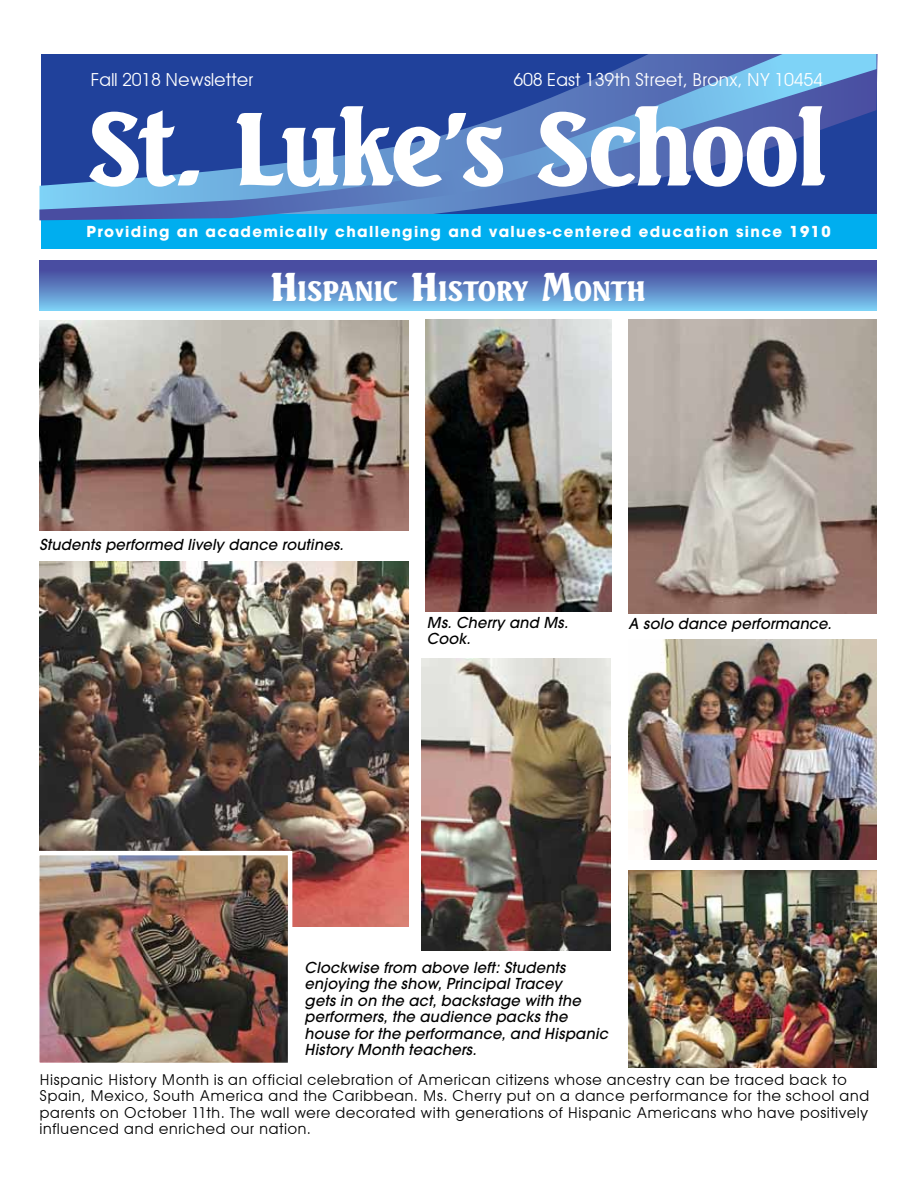
<style>
.page{position:relative;width:918px;height:1188px;background:#fff}
.page>*{position:absolute;margin:0;border:0;box-sizing:border-box;transform-origin:0 0}
.t1{font:800 100.5px "Seagull BT";letter-spacing:-.03em;color:#fff;scale:.96 1}
.t2{font:800 27.3px "Seagull BT";letter-spacing:-.015em;color:#fff}
.t3{font:18px "Avant Garde";letter-spacing:-.02em;color:#fff}
.t4{font:15px/16.5px "Avant Garde";letter-spacing:.01em;color:#000}
.t5{font:italic 500 15px/16.5px "Avant Garde";letter-spacing:.01em;color:#000}
.t6{font:700 15px "Avant Garde";letter-spacing:.09em;color:#fff}
.s1{font-size:39px}
</style>
<div class="page">
<div style="left:41px;top:214px;width:835px;height:34px;background:#00aeef"></div>
<svg style="left:39px;top:54px;width:837px;height:166px;background:#3c65b1"></svg>
<svg style="left:39px;top:261px;width:837px;height:49px;background:#5c7fc0"></svg>
<img style="left:40px;top:320px;width:369px;height:210px">
<img style="left:629px;top:639px;width:247px;height:221px">
<img style="left:629px;top:870px;width:247px;height:197px">
<img style="left:39px;top:562px;width:369px;height:365px">
<img style="left:426px;top:320px;width:185px;height:291px">
<img style="left:421px;top:659px;width:190px;height:291px">
<img style="left:39px;top:849px;width:256px;height:214px">
<img style="left:629px;top:320px;width:247px;height:293px">
<p class="t3" style="left:514px;top:69px;width:311px">608 East 139th Street, Bronx, NY 10454</p>
<h1 class="t1" style="left:88px;top:83px;width:773px">St. Luke’s School</h1>
<p class="t3" style="left:91px;top:69px;width:164px">Fall 2018 Newsletter</p>
<p class="t6" style="left:86px;top:222px;width:746px">Providing an academically challenging and values-centered education since 1910</p>
<h2 class="t2" style="left:270px;top:274px;width:375px"><span class="s1">H</span>ISPANIC <span class="s1">H</span>ISTORY <span class="s1">M</span>ONTH</h2>
<p class="t5" style="left:39px;top:536px;width:306px">Students performed lively dance routines.</p>
<p class="t5" style="left:427px;top:614px;width:143px">Ms. Cherry and Ms.<br>Cook.</p>
<p class="t5" style="left:629px;top:616px;width:205px">A solo dance performance.</p>
<p class="t5" style="left:305px;top:959px;width:305px">Clockwise from above left: Students enjoying the show, Principal Tracey<br>gets in on the act, backstage with the performers, the audience packs the house for the performance, and Hispanic History Month teachers.</p>
<p class="t4" style="left:39px;top:1071px;width:832px">Hispanic History Month is an official celebration of American citizens whose ancestry can be traced back to Spain, Mexico, South America and the Caribbean. Ms. Cherry put on a dance performance for the school and parents on October 11th. The wall were decorated with generations of Hispanic Americans who have positively influenced and enriched our nation.</p>
</div>
